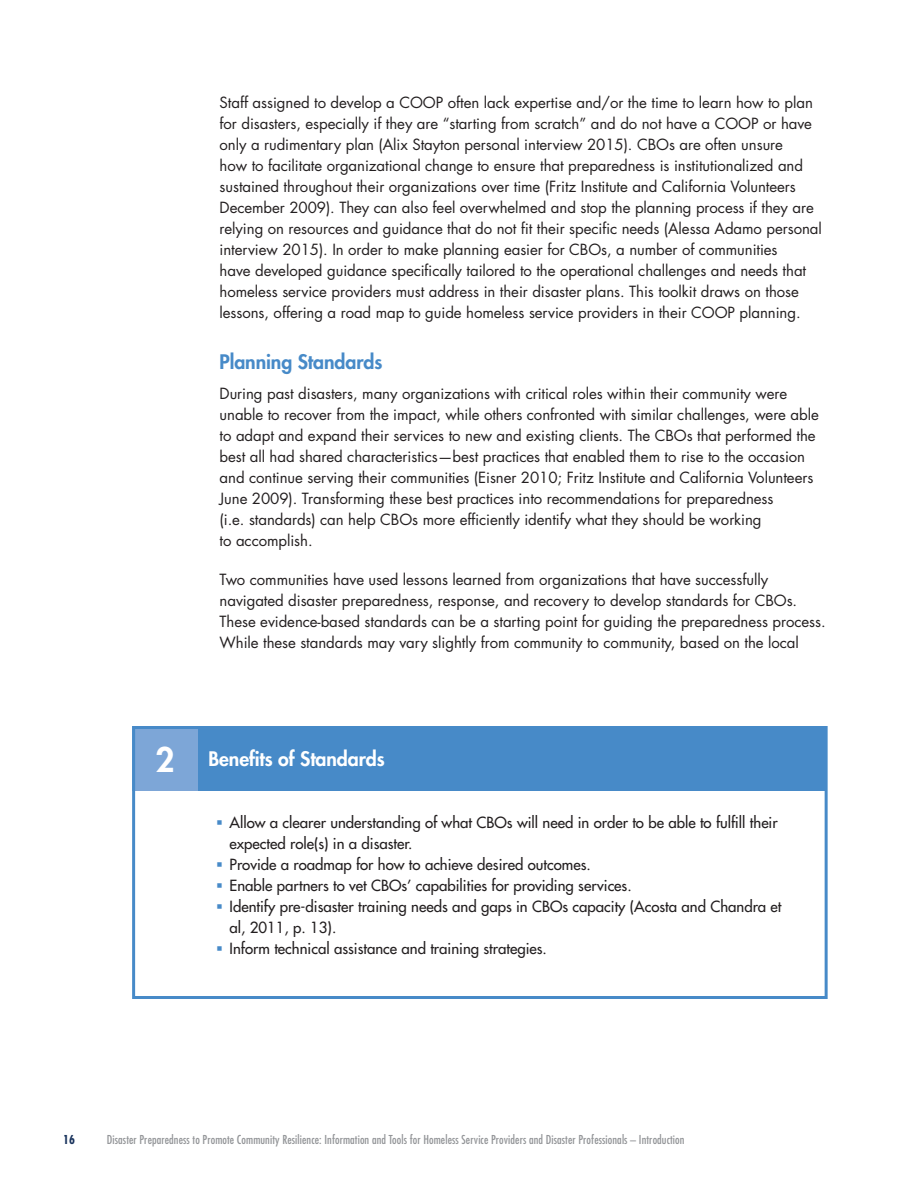
<style>
.page{position:relative;width:918px;height:1188px;background:#fff}
.page>*{position:absolute;margin:0;border:0;box-sizing:border-box;transform-origin:0 0}
.t1{font:800 33px "Futura Std";color:#fff}
.t2{font:800 19.5px "Futura Std";letter-spacing:-.005em;color:#fff}
.t3{font:800 19.5px "Futura Std";letter-spacing:-.005em;color:#478ac8}
.t4{font:15px/21px "Futura Std";letter-spacing:-.005em;color:#231f20}
.t5{font:500 15px/21px "Futura Std";color:#231f20}
.t6{font:condensed 12px "Futura Std";letter-spacing:.01em;color:#939598}
.t7{font:700 condensed 12px "Futura Std";color:#1a345d}
</style>
<div class="page">
<div style="left:197px;top:726px;width:630px;height:64px;background:#478ac8"></div>
<div style="left:132px;top:726px;width:65px;height:64px;background:#7da6d7"></div>
<div style="left:132px;top:726px;width:696px;height:273px;border:3px solid #478ac8"></div>
<p class="t4" style="left:220px;top:93px;width:604px">Staff assigned to develop a COOP often lack expertise and/or the time to learn how to plan for disasters, especially if they are “starting from scratch” and do not have a COOP or have only a rudimentary plan (Alix Stayton personal interview 2015). CBOs are often unsure<br>how to facilitate organizational change to ensure that preparedness is institutionalized and sustained throughout their organizations over time (Fritz Institute and California Volunteers December 2009). They can also feel overwhelmed and stop the planning process if they are relying on resources and guidance that do not fit their specific needs (Alessa Adamo personal interview 2015). In order to make planning easier for CBOs, a number of communities<br>have developed guidance specifically tailored to the operational challenges and needs that homeless service providers must address in their disaster plans. This toolkit draws on those lessons, offering a road map to guide homeless service providers in their COOP planning.</p>
<h3 class="t3" style="left:220px;top:350px;width:164px">Planning Standards</h3>
<p class="t4" style="left:220px;top:384px;width:601px">During past disasters, many organizations with critical roles within their community were unable to recover from the impact, while others confronted with similar challenges, were able to adapt and expand their services to new and existing clients. The CBOs that performed the best all had shared characteristics—best practices that enabled them to rise to the occasion and continue serving their communities (Eisner 2010; Fritz Institute and California Volunteers June 2009). Transforming these best practices into recommendations for preparedness<br>(i.e. standards) can help CBOs more efficiently identify what they should be working<br>to accomplish.</p>
<p class="t4" style="left:220px;top:570px;width:608px">Two communities have used lessons learned from organizations that have successfully navigated disaster preparedness, response, and recovery to develop standards for CBOs.<br>These evidence-based standards can be a starting point for guiding the preparedness process.<br>While these standards may vary slightly from community to community, based on the local</p>
<p class="t1" style="left:155px;top:739px;width:21px">2</p>
<p class="t2" style="left:209px;top:747px;width:178px">Benefits of Standards</p>
<p class="t5" style="left:230px;top:812px;width:550px">Allow a clearer understanding of what CBOs will need in order to be able to fulfill their expected role(s) in a disaster.</p>
<p class="t5" style="left:230px;top:854px;width:363px">Provide a roadmap for how to achieve desired outcomes.</p>
<p class="t5" style="left:230px;top:875px;width:404px">Enable partners to vet CBOs’ capabilities for providing services.</p>
<p class="t5" style="left:230px;top:896px;width:553px">Identify pre-disaster training needs and gaps in CBOs capacity (Acosta and Chandra et al, 2011, p. 13).</p>
<p class="t5" style="left:230px;top:938px;width:319px">Inform technical assistance and training strategies.</p>
<p class="t7" style="left:63px;top:1132px;width:13px">16</p>
<p class="t6" style="left:107px;top:1132px;width:579px">Disaster Preparedness to Promote Community Resilience: Information and Tools for Homeless Service Providers and Disaster Professionals – Introduction</p>
</div>
